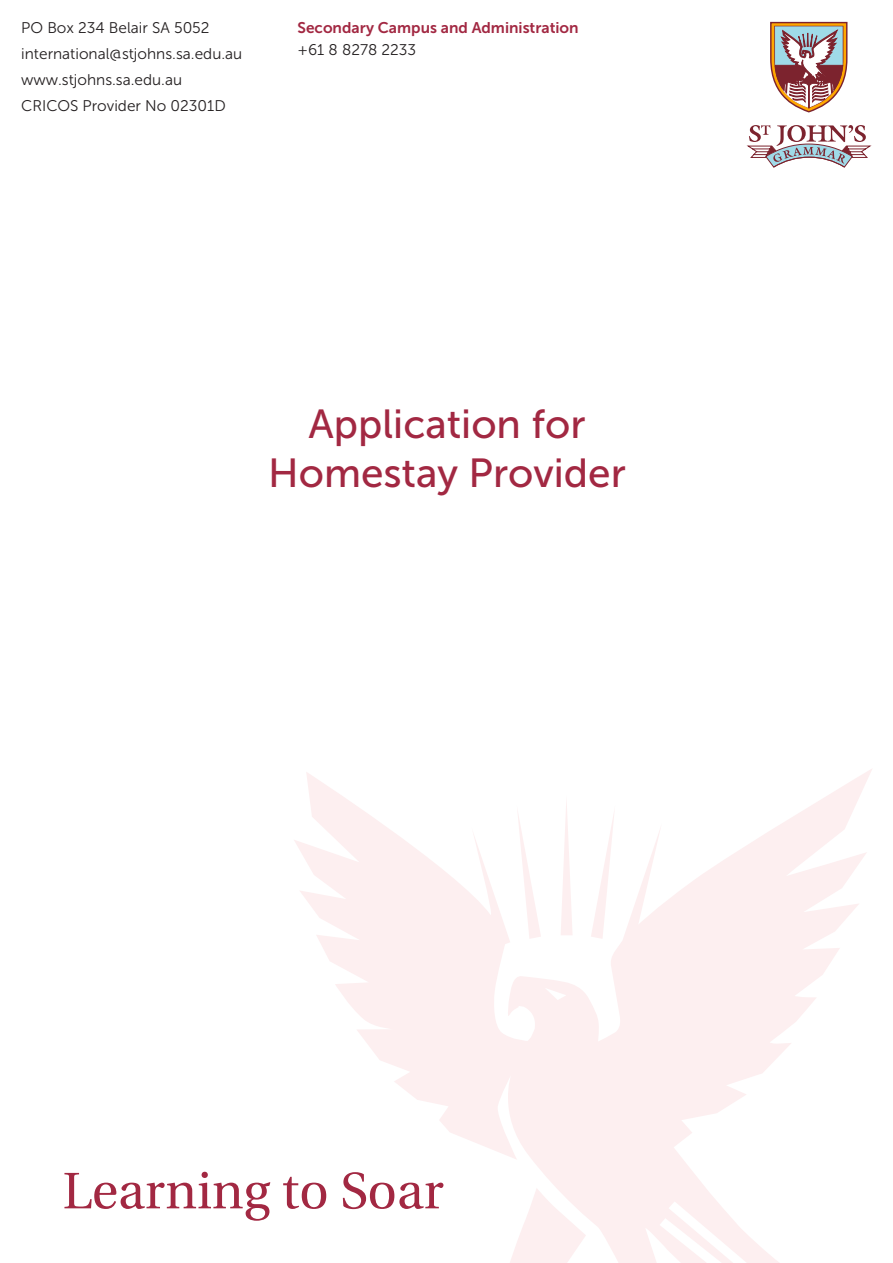
<style>
.page{position:relative;width:893px;height:1263px;background:#fff}
.page>*{position:absolute;margin:0;border:0;box-sizing:border-box;transform-origin:0 0}
.t1{font:40.5px "Museo Sans 500";color:#a22842}
.t2{font:15.45px "Museo Sans 300";color:#231f20}
.t3{font:15.45px "Museo Sans 700";color:#a22842}
</style>
<div class="page">
<svg style="left:294px;top:769px;width:578px;height:494px"></svg>
<svg style="left:64px;top:1172px;width:379px;height:49px"></svg>
<svg style="left:770px;top:21px;width:78px;height:92px"></svg>
<svg style="left:746px;top:125px;width:126px;height:43px"></svg>
<p class="t2" style="left:21px;top:20px;width:190px">PO Box 234 Belair SA 5052</p>
<p class="t2" style="left:21px;top:45px;width:223px">international@stjohns.sa.edu.au</p>
<p class="t2" style="left:21px;top:71px;width:162px">www.stjohns.sa.edu.au</p>
<p class="t2" style="left:21px;top:97px;width:206px">CRICOS Provider No 02301D</p>
<p class="t3" style="left:297px;top:20px;width:283px">Secondary Campus and Administration</p>
<p class="t2" style="left:297px;top:41px;width:120px">+61 8 8278 2233</p>
<p class="t1" style="left:308px;top:402px;width:279px">Application for</p>
<p class="t1" style="left:268px;top:450px;width:359px">Homestay Provider</p>
</div>
